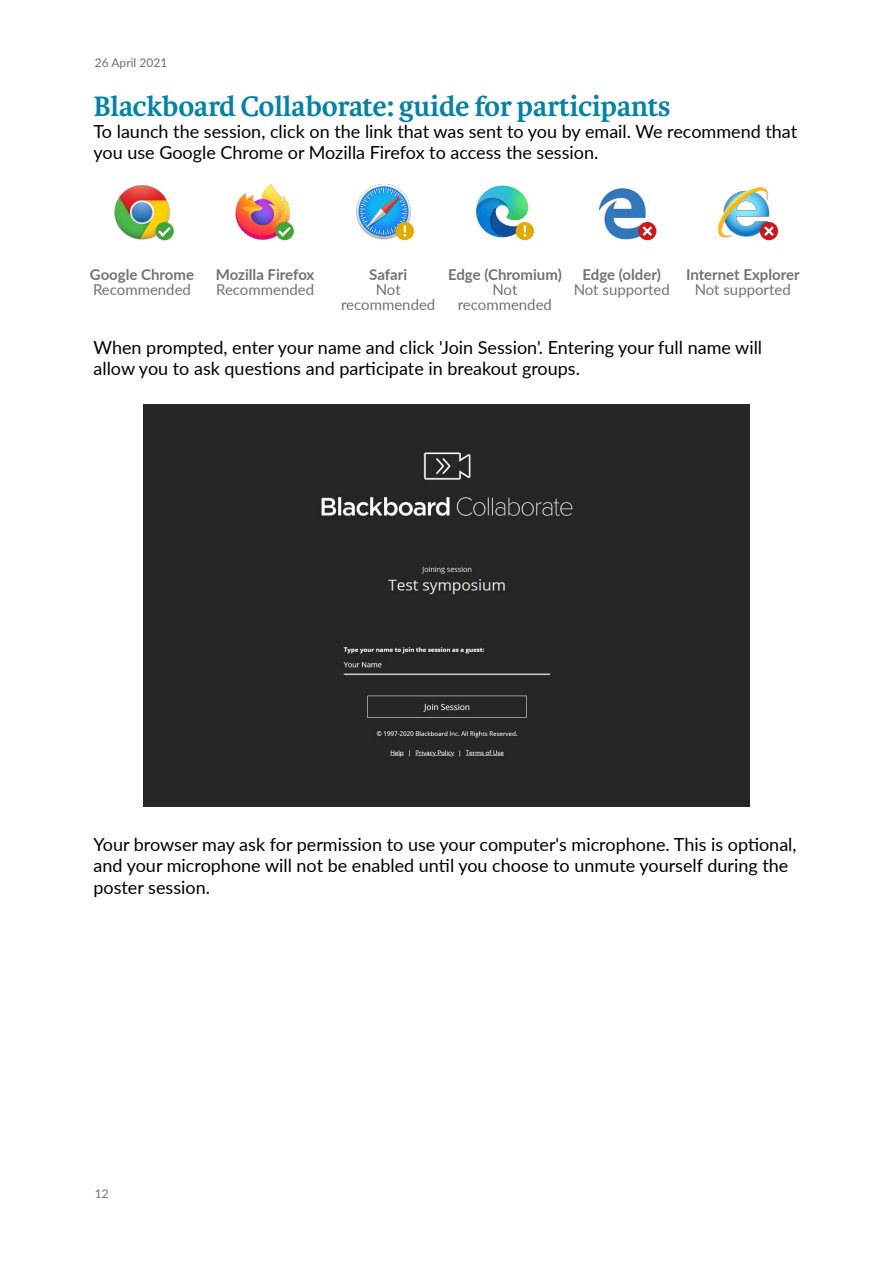
<style>
.page{position:relative;width:893px;height:1263px;background:#fff}
.page>*{position:absolute;margin:0;border:0;box-sizing:border-box;transform-origin:0 0}
.t1{font:700 30px "Karmina";letter-spacing:-.01em;color:#0083a8}
.t2{font:18px/21.6px "Lato";color:#000}
.t3{font:15px/15px "Lato";color:#727271;text-align:center}
.t4{font:700 15px "Lato";color:#727271}
.t5{font:12px "Lato";color:#706f6f}
</style>
<div class="page">
<div style="left:143px;top:404px;width:607px;height:403px;background:#262626"></div>
<img style="left:356px;top:184px;width:56px;height:56px">
<img style="left:114px;top:185px;width:56px;height:55px">
<img style="left:235px;top:184px;width:58px;height:56px">
<img style="left:718px;top:187px;width:52px;height:53px">
<img style="left:475px;top:185px;width:54px;height:55px">
<img style="left:598px;top:188px;width:54px;height:52px">
<svg style="left:155px;top:222px;width:19px;height:18px"></svg>
<svg style="left:158px;top:227px;width:13px;height:10px"></svg>
<div style="left:276px;top:222px;width:18px;height:18px;background:#3fa535;border-radius:50%"></div>
<svg style="left:278px;top:227px;width:13px;height:10px"></svg>
<div style="left:638px;top:222px;width:18px;height:18px;background:#cd1719;border-radius:50%"></div>
<svg style="left:642px;top:226px;width:10px;height:10px"></svg>
<div style="left:760px;top:222px;width:18px;height:18px;background:#cd1719;border-radius:50%"></div>
<svg style="left:764px;top:226px;width:10px;height:10px"></svg>
<div style="left:396px;top:222px;width:18px;height:18px;background:#e0aa00;border-radius:50%"></div>
<svg style="left:403px;top:225px;width:3px;height:12px"></svg>
<div style="left:516px;top:222px;width:18px;height:18px;background:#e0aa00;border-radius:50%"></div>
<svg style="left:523px;top:225px;width:3px;height:12px"></svg>
<p class="t5" style="left:95px;top:54px;width:74px">26 April 2021</p>
<h1 class="t1" style="left:94px;top:89px;width:579px">Blackboard Collaborate: guide for participants</h1>
<p class="t2" style="left:94px;top:120px;width:705px">To launch the session, click on the link that was sent to you by email. We recommend that you use Google Chrome or Mozilla Firefox to access the session.</p>
<p class="t4" style="left:90px;top:264px;width:106px">Google Chrome</p>
<p class="t3" style="left:93px;top:282px;width:100px">Recommended</p>
<p class="t4" style="left:216px;top:264px;width:100px">Mozilla Firefox</p>
<p class="t3" style="left:216px;top:282px;width:100px">Recommended</p>
<p class="t4" style="left:369px;top:264px;width:39px">Safari</p>
<p class="t3" style="left:341px;top:282px;width:96px">Not recommended</p>
<p class="t4" style="left:448px;top:264px;width:115px">Edge (Chromium)</p>
<p class="t3" style="left:458px;top:282px;width:96px">Not recommended</p>
<p class="t4" style="left:583px;top:264px;width:80px">Edge (older)</p>
<p class="t3" style="left:574px;top:282px;width:98px">Not supported</p>
<p class="t4" style="left:686px;top:264px;width:115px">Internet Explorer</p>
<p class="t3" style="left:695px;top:282px;width:98px">Not supported</p>
<p class="t2" style="left:94px;top:336px;width:670px">When prompted, enter your name and click 'Join Session'. Entering your full name will allow you to ask questions and participate in breakout groups.</p>
<p class="t2" style="left:93px;top:832px;width:705px">Your browser may ask for permission to use your computer's microphone. This is optional, and your microphone will not be enabled until you choose to unmute yourself during the poster session.</p>
<p class="t5" style="left:95px;top:1185px;width:15px">12</p>
</div>
